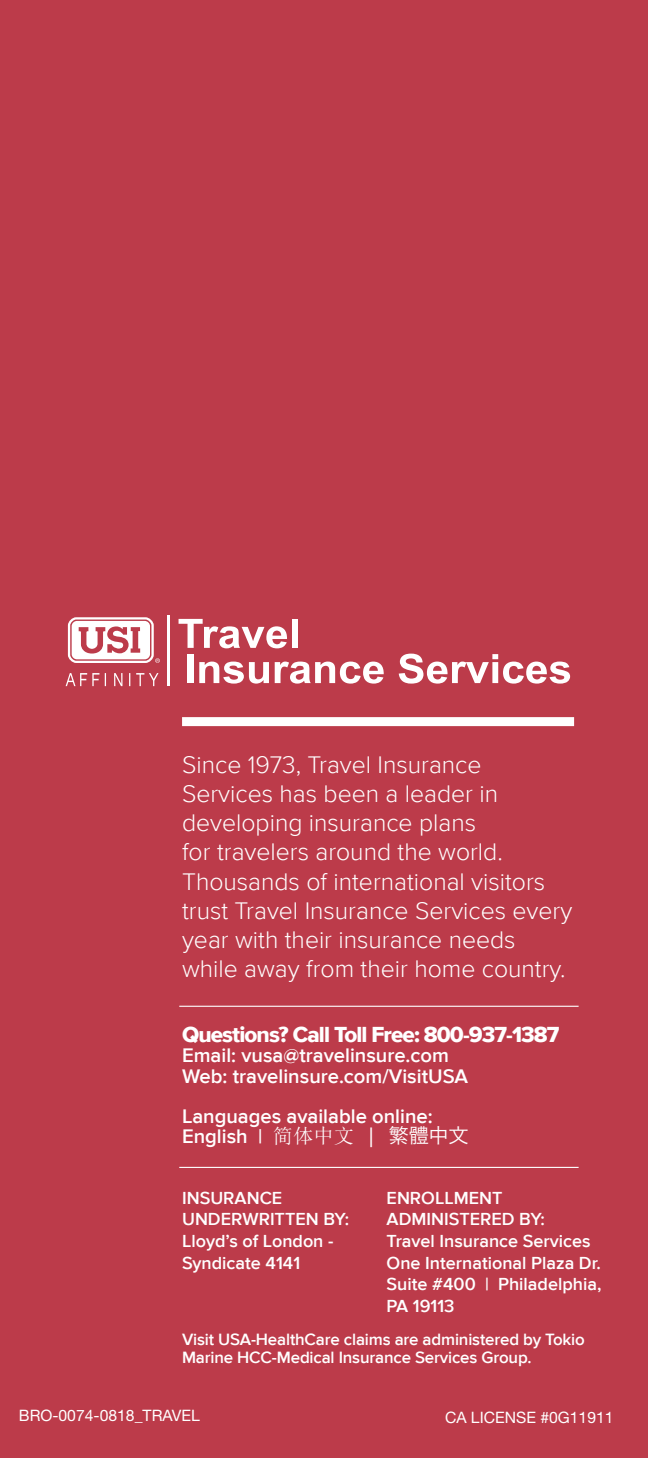
<style>
.page{position:relative;width:648px;height:1458px;background:#bc3b4a}
.page>*{position:absolute;margin:0;border:0;box-sizing:border-box;transform-origin:0 0}
.t1{font:300 24.75px/29.2px "Proxima Nova";color:#fff}
.t2{font:22.5px "Proxima Nova Extrabld";letter-spacing:-.04em;color:#fff}
.t3{font:600 20.25px/40.5px "Proxima Nova";color:#fff}
.t4{font:600 18px/21.6px "Proxima Nova";color:#fff}
.t5{font:600 16.88px/18px "Proxima Nova";letter-spacing:-.01em;color:#fff}
.t6{font:15.75px "Helvetica Neue";color:#fff}
.s1{font-family:"Sim Sun";font-weight:400}
.s2{font-family:"Hira Kaku Pro W3";font-weight:400}
</style>
<div class="page">
<div style="left:182px;top:717px;width:392px;height:9px;background:#fff"></div>
<hr style="left:179px;top:1006px;width:400px;height:1px;background:#fff">
<hr style="left:179px;top:1167px;width:400px;height:1px;background:#fff">
<svg style="left:66px;top:673px;width:33px;height:13px"></svg>
<svg style="left:105px;top:673px;width:1px;height:13px"></svg>
<svg style="left:114px;top:673px;width:8px;height:13px"></svg>
<svg style="left:129px;top:673px;width:1px;height:13px"></svg>
<svg style="left:136px;top:673px;width:23px;height:13px"></svg>
<hr style="left:167px;top:615px;width:2px;height:71px;background:#fff">
<svg style="left:179px;top:619px;width:108px;height:29px"></svg>
<div style="left:292px;top:619px;width:6px;height:29px;background:#fff"></div>
<div style="left:187px;top:654px;width:7px;height:29px;background:#fff"></div>
<svg style="left:199px;top:662px;width:70px;height:22px"></svg>
<svg style="left:275px;top:662px;width:109px;height:22px"></svg>
<svg style="left:399px;top:654px;width:171px;height:30px"></svg>
<svg style="left:68px;top:617px;width:92px;height:46px"></svg>
<p class="t1" style="left:182px;top:750px;width:392px">Since 1973, Travel Insurance<br>Services has been a leader in developing insurance plans<br>for travelers around the world.<br>Thousands of international visitors trust Travel Insurance Services every year with their insurance needs while away from their home country.</p>
<p class="t2" style="left:182px;top:1022px;width:379px">Questions? Call Toll Free: 800-937-1387</p>
<p class="t3" style="left:182px;top:1036px;width:268px">Email: vusa@travelinsure.com</p>
<p class="t3" style="left:182px;top:1056px;width:288px">Web: travelinsure.com/VisitUSA<br>Languages available online:</p>
<p class="t3" style="left:182px;top:1117px;width:288px">English | <span class="s1">简体中文</span> <span class="s2">| 繁體中文</span></p>
<p class="t4" style="left:182px;top:1188px;width:169px">INSURANCE<br>UNDERWRITTEN BY:<br>Lloyd’s of London -<br>Syndicate 4141</p>
<p class="t4" style="left:387px;top:1188px;width:160px">ENROLLMENT<br>ADMINISTERED BY:</p>
<p class="t4" style="left:387px;top:1231px;width:206px">Travel Insurance Services</p>
<p class="t4" style="left:387px;top:1253px;width:216px;text-align:justify">One International Plaza Dr.<br>Suite #400 | Philadelphia, PA 19113</p>
<p class="t5" style="left:182px;top:1331px;width:404px">Visit USA-HealthCare claims are administered by Tokio<br>Marine HCC-Medical Insurance Services Group.</p>
<p class="t6" style="left:19px;top:1406px;width:183px">BRO-0074-0818_TRAVEL</p>
<p class="t6" style="left:445px;top:1408px;width:170px">CA LICENSE #0G11911</p>
</div>
